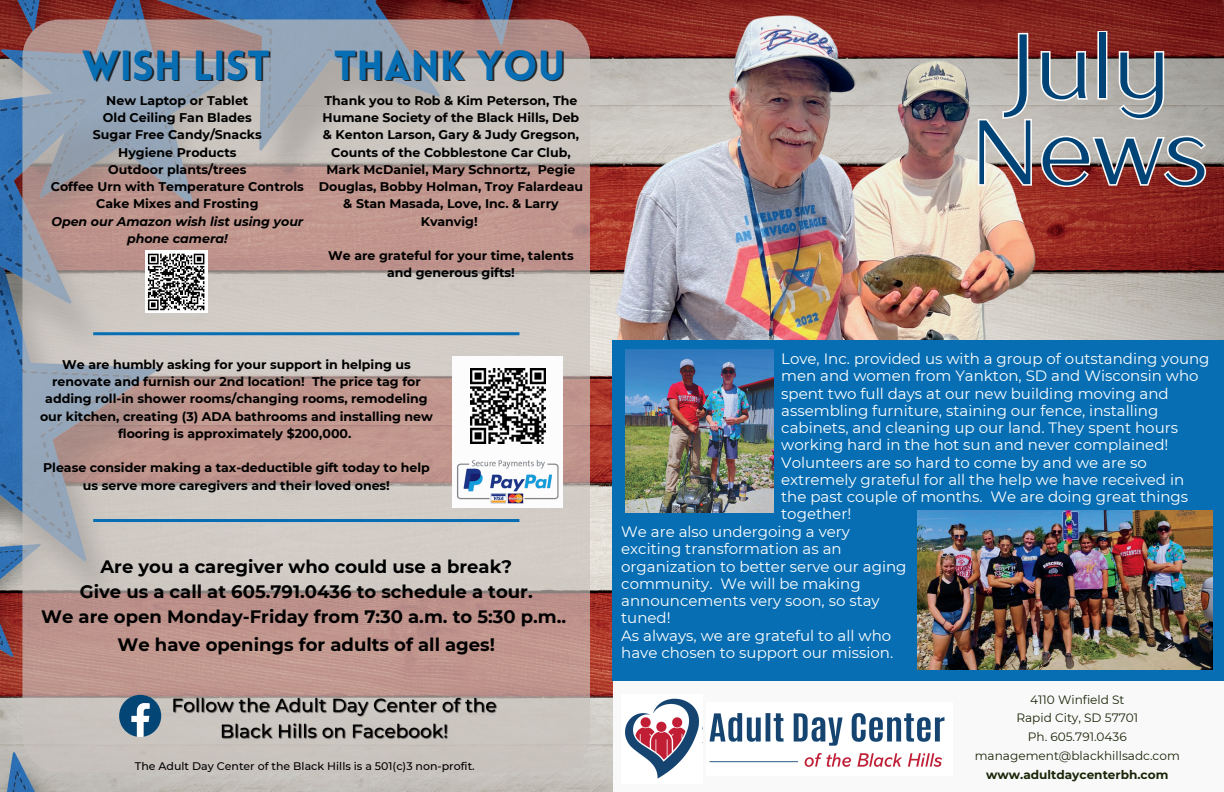
<style>
.page{position:relative;width:1224px;height:792px;background:#fff}
.page>*{position:absolute;margin:0;border:0;box-sizing:border-box;transform-origin:0 0}
.t1{font:90.9px/86px "TT Drugs";color:#004376;text-align:center}
.t2{font:900 41.2px "Lovelo";color:#076eb3}
.t3{font:700 18px/24.8px "Montserrat";color:#000;text-align:center}
.t4{font:15px/17.2px "Montserrat";color:#fff}
.t5{font:700 12.6px/17.2px "Montserrat";color:#000;text-align:center}
.t6{font:12.1px/18.8px "Montserrat";color:#1a2508;text-align:center}
.t7{font:500 11px "Montserrat";color:#000}
.s1{font-style:italic}
.s2{font-weight:700}
</style>
<div class="page">
<img style="left:0;top:0;width:1224px;height:792px">
<svg style="left:22px;top:19px;width:568px;height:754px;background:#bdaaa7"></svg>
<div style="left:613px;top:673px;width:611px;height:119px;background:#f9f9f9"></div>
<img style="left:709px;top:713px;width:236px;height:54px">
<img style="left:625px;top:698px;width:74px;height:81px">
<hr style="left:93px;top:332px;width:426px;height:3px;background:#076eb3">
<hr style="left:93px;top:519px;width:426px;height:3px;background:#076eb3">
<img style="left:584px;top:0;width:546px;height:557px">
<div style="left:612px;top:340px;width:612px;height:341px;background:#076eb3"></div>
<div style="left:145px;top:251px;width:62px;height:62px;background:#fff"></div>
<svg style="left:147px;top:253px;width:58px;height:58px"></svg>
<div style="left:452px;top:356px;width:111px;height:152px;background:#fcfcfc"></div>
<img style="left:470px;top:368px;width:75px;height:75px">
<img style="left:457px;top:459px;width:102px;height:45px">
<svg style="left:119px;top:695px;width:42px;height:42px"></svg>
<img style="left:625px;top:350px;width:149px;height:162px">
<img style="left:918px;top:511px;width:295px;height:158px">
<img style="left:171px;top:694px;width:331px;height:49px">
<svg style="left:976px;top:29px;width:232px;height:160px"></svg>
<p class="t2" style="left:82px;top:49px;width:189px">WISH LIST</p>
<p class="t2" style="left:334px;top:49px;width:233px">THANK YOU</p>
<h2 class="t5" style="left:51px;top:92px;width:255px">New Laptop or Tablet<br>Old Ceiling Fan Blades<br>Sugar Free Candy/Snacks<br>Hygiene Products<br>Outdoor plants/trees<br>Coffee Urn with Temperature Controls<br>Cake Mixes and Frosting<br><span class="s1">Open our Amazon wish list using your phone camera!</span></h2>
<p class="t5" style="left:319px;top:92px;width:266px">Thank you to Rob &amp; Kim Peterson, The<br>Humane Society of the Black Hills, Deb &amp; Kenton Larson, Gary &amp; Judy Gregson,<br>Counts of the Cobblestone Car Club,<br>Mark McDaniel, Mary Schnortz, Pegie<br>Douglas, Bobby Holman, Troy Falardeau &amp; Stan Masada, Love, Inc. &amp; Larry<br>Kvanvig!</p>
<p class="t5" style="left:328px;top:247px;width:247px">We are grateful for your time, talents and generous gifts!</p>
<p class="t5" style="left:40px;top:356px;width:394px">We are humbly asking for your support in helping us renovate and furnish our 2nd location! The price tag for adding roll-in shower rooms/changing rooms, remodeling our kitchen, creating (3) ADA bathrooms and installing new flooring is approximately $200,000.</p>
<h4 class="t5" style="left:43px;top:459px;width:388px">Please consider making a tax-deductible gift today to help us serve more caregivers and their loved ones!</h4>
<h5 class="t3" style="left:41px;top:554px;width:527px">Are you a caregiver who could use a break?<br>Give us a call at 605.791.0436 to schedule a tour.<br>We are open Monday-Friday from 7:30 a.m. to 5:30 p.m..</h5>
<h5 class="t3" style="left:118px;top:632px;width:379px">We have openings for adults of all ages!</h5>
<h3 class="t7" style="left:135px;top:759px;width:341px">The Adult Day Center of the Black Hills is a 501(c)3 non-profit.</h3>
<p class="t1" style="left:971px;top:21px;width:238px">July<br>News</p>
<h4 class="t4" style="left:781px;top:350px;width:430px">Love, Inc. provided us with a group of outstanding young men and women from Yankton, SD and Wisconsin who spent two full days at our new building moving and assembling furniture, staining our fence, installing cabinets, and cleaning up our land. They spent hours working hard in the hot sun and never complained!<br>Volunteers are so hard to come by and we are so extremely grateful for all the help we have received in the past couple of months. We are doing great things together!</h4>
<p class="t4" style="left:621px;top:523px;width:287px">We are also undergoing a very exciting transformation as an organization to better serve our aging community. We will be making announcements very soon, so stay tuned!<br>As always, we are grateful to all who have chosen to support our mission.</p>
<h5 class="t6" style="left:975px;top:690px;width:207px">4110 Winfield St<br>Rapid City, SD 57701<br>Ph. 605.791.0436 management@blackhillsadc.com <span class="s2">www.adultdaycenterbh.com</span></h5>
</div>
